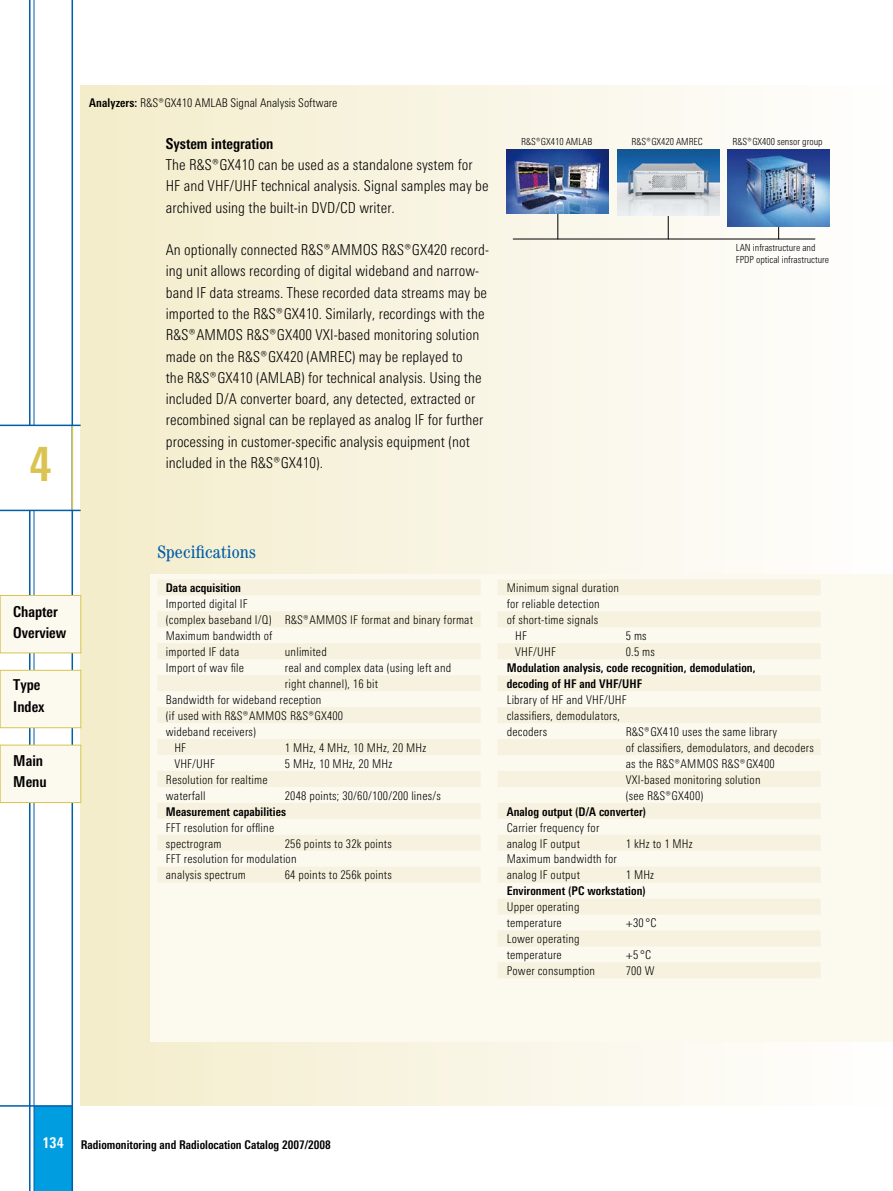
<style>
.page{position:relative;width:893px;height:1191px;background:#fff}
.page>*{position:absolute;margin:0;border:0;box-sizing:border-box;transform-origin:0 0}
.t1{font:700 48px "RS Univers Cond";color:#dac350}
.t2{font:condensed 18px "Century";letter-spacing:.01em;color:#005da8}
.t3{font:300 15px/21.3px "RS Univers Cond";letter-spacing:.005em;color:#000}
.t4{font:700 15px/21.3px "RS Univers Cond";color:#000}
.t5{font:300 12px/15.9px "RS Univers Cond";letter-spacing:.015em;color:#000}
.t6{font:700 12px/15.9px "RS Univers Cond";letter-spacing:.005em;color:#000}
.t7{font:300 9.75px/11.7px "RS Univers Cond";color:#000}
.s1{font-weight:700}
.s2{font-size:15px;color:#fff}
</style>
<div class="page">
<div style="left:34px;top:1106px;width:38px;height:85px;background:#009ee0"></div>
<hr style="left:0;top:1105px;width:72px;height:1px;background:#005da8">
<hr style="left:72px;top:0;width:1px;height:1191px;background:#005da8">
<hr style="left:29px;top:0;width:2px;height:1191px;background:#005da8">
<hr style="left:34px;top:0;width:1px;height:1191px;background:#005da8">
<div style="left:0;top:425px;width:68px;height:85px;background:#fff"></div>
<hr style="left:72px;top:425px;width:1px;height:85px;background:#dac350">
<hr style="left:0;top:424px;width:81px;height:2px;background:#005da8">
<hr style="left:0;top:509px;width:81px;height:2px;background:#005da8">
<div style="left:81px;top:85px;width:812px;height:1021px;background:linear-gradient(to right,#f4edcb,#fdfdfe)"></div>
<hr style="left:892px;top:85px;width:1px;height:1021px;background:#fffffe">
<div style="left:150px;top:574px;width:743px;height:468px;background:#fcf9ef"></div>
<svg style="left:157px;top:580px;width:323px;height:302px;fill:#f7f2e0"></svg>
<svg style="left:498px;top:580px;width:323px;height:398px;fill:#f8f3e2"></svg>
<hr style="left:513px;top:239px;width:302px;height:1px;background:#000">
<svg style="left:668px;top:216px;width:1px;height:23px"></svg>
<img style="left:617px;top:150px;width:102px;height:66px">
<svg style="left:778px;top:226px;width:1px;height:13px"></svg>
<img style="left:728px;top:150px;width:102px;height:76px">
<svg style="left:558px;top:214px;width:1px;height:25px"></svg>
<img style="left:507px;top:150px;width:102px;height:64px">
<div style="left:0;top:745px;width:81px;height:57px;background:#fcf9ef"></div>
<div style="left:0;top:745px;width:81px;height:57px;border:1px solid #dac350"></div>
<div style="left:0;top:595px;width:81px;height:58px;background:#fcf9ef"></div>
<div style="left:0;top:595px;width:81px;height:58px;border:1px solid #dac350"></div>
<div style="left:0;top:670px;width:81px;height:57px;background:#fcf9ef"></div>
<div style="left:0;top:670px;width:81px;height:58px;border:1px solid #dac350"></div>
<h1 class="t1" style="left:29px;top:436px;width:24px">4</h1>
<p class="t5" style="left:89px;top:94px;width:250px"><span class="s1">Analyzers:</span> ¸GX410 AMLAB Signal Analysis Software</p>
<p class="t7" style="left:521px;top:135px;width:73px">¸GX410 AMLAB</p>
<p class="t7" style="left:631px;top:135px;width:73px">¸GX420 AMREC</p>
<p class="t7" style="left:732px;top:135px;width:92px">¸GX400 sensor group</p>
<p class="t4" style="left:166px;top:133px;width:109px">System integration</p>
<p class="t3" style="left:166px;top:154px;width:324px">The ¸GX410 can be used as a standalone system for<br>HF and VHF/UHF technical analysis. Signal samples may be archived using the built-in DVD/CD writer.</p>
<p class="t3" style="left:166px;top:239px;width:325px">An optionally connected ¸AMMOS ¸GX420 record&shy;ing unit allows recording of digital wideband and narrow&shy;band IF data streams. These recorded data streams may be imported to the ¸GX410. Similarly, recordings with the ¸AMMOS ¸GX400 VXI-based monitoring solution made on the ¸GX420 (AMREC) may be replayed to<br>the ¸GX410 (AMLAB) for technical analysis. Using the included D/A converter board, any detected, extracted or recombined signal can be replayed as analog IF for further processing in customer-specific analysis equipment (not included in the ¸GX410).</p>
<p class="t7" style="left:736px;top:242px;width:95px">LAN infrastructure and<br>FPDP optical infrastructure</p>
<p class="t4" style="left:13px;top:600px;width:55px">Chapter<br>Overview</p>
<p class="t4" style="left:13px;top:674px;width:33px">Type<br>Index</p>
<p class="t4" style="left:13px;top:749px;width:35px">Main<br>Menu</p>
<h2 class="t2" style="left:157px;top:541px;width:100px">Specifications</h2>
<p class="t6" style="left:166px;top:580px;width:77px">Data acquisition</p>
<p class="t5" style="left:166px;top:596px;width:309px">Imported digital IF<br>(complex baseband I/Q) ¸AMMOS IF format and binary format<br>Maximum bandwidth of<br>imported IF data</p>
<p class="t5" style="left:285px;top:644px;width:43px">unlimited</p>
<p class="t5" style="left:166px;top:660px;width:80px">Import of wav file</p>
<p class="t5" style="left:285px;top:660px;width:168px">real and complex data (using left and</p>
<p class="t5" style="left:285px;top:676px;width:95px">right channel), 16 bit</p>
<p class="t5" style="left:166px;top:691px;width:157px">Bandwidth for wideband reception</p>
<p class="t5" style="left:166px;top:707px;width:179px">(if used with ¸AMMOS ¸GX400</p>
<p class="t5" style="left:166px;top:723px;width:92px">wideband receivers)</p>
<p class="t5" style="left:174px;top:739px;width:13px">HF</p>
<p class="t5" style="left:285px;top:739px;width:143px">1 MHz, 4 MHz, 10 MHz, 20 MHz</p>
<p class="t5" style="left:174px;top:755px;width:42px">VHF/UHF</p>
<p class="t5" style="left:285px;top:755px;width:109px">5 MHz, 10 MHz, 20 MHz</p>
<p class="t5" style="left:166px;top:771px;width:103px">Resolution for realtime waterfall</p>
<p class="t5" style="left:285px;top:787px;width:157px">2048 points; 30/60/100/200 lines/s</p>
<p class="t6" style="left:166px;top:803px;width:122px">Measurement capabilities</p>
<p class="t5" style="left:166px;top:819px;width:110px">FFT resolution for offline spectrogram</p>
<p class="t5" style="left:166px;top:835px;width:228px;text-indent:119px">256 points to 32k points<br>FFT resolution for modulation<br>analysis spectrum</p>
<p class="t5" style="left:285px;top:867px;width:108px">64 points to 256k points</p>
<p class="t5" style="left:507px;top:580px;width:114px">Minimum signal duration</p>
<p class="t5" style="left:507px;top:596px;width:95px">for reliable detection</p>
<p class="t5" style="left:507px;top:612px;width:93px">of short-time signals</p>
<p class="t5" style="left:515px;top:628px;width:13px">HF</p>
<p class="t5" style="left:626px;top:628px;width:22px">5 ms</p>
<p class="t5" style="left:515px;top:644px;width:42px">VHF/UHF</p>
<p class="t5" style="left:626px;top:644px;width:31px">0.5 ms</p>
<p class="t6" style="left:507px;top:660px;width:250px">Modulation analysis, code recognition, demodulation, decoding of HF and VHF/UHF</p>
<p class="t5" style="left:507px;top:691px;width:121px">Library of HF and VHF/UHF classifiers, demodulators, decoders</p>
<p class="t5" style="left:626px;top:723px;width:189px">¸GX410 uses the same library<br>of classifiers, demodulators, and decoders as the ¸AMMOS ¸GX400<br>VXI-based monitoring solution<br>(see ¸GX400)</p>
<p class="t6" style="left:507px;top:803px;width:141px">Analog output (D/A converter)</p>
<p class="t5" style="left:507px;top:819px;width:94px">Carrier frequency for analog IF output</p>
<p class="t5" style="left:626px;top:835px;width:68px">1 kHz to 1 MHz</p>
<p class="t5" style="left:507px;top:851px;width:112px">Maximum bandwidth for analog IF output</p>
<p class="t5" style="left:626px;top:867px;width:30px">1 MHz</p>
<p class="t6" style="left:507px;top:883px;width:141px">Environment (PC workstation)</p>
<p class="t5" style="left:507px;top:899px;width:74px">Upper operating temperature</p>
<p class="t5" style="left:626px;top:915px;width:32px">+30 °C</p>
<p class="t5" style="left:507px;top:931px;width:74px">Lower operating temperature</p>
<p class="t5" style="left:626px;top:947px;width:27px">+5 °C</p>
<p class="t5" style="left:507px;top:963px;width:90px">Power consumption</p>
<p class="t5" style="left:626px;top:963px;width:30px">700 W</p>
<p class="t6" style="left:43px;top:1136px;width:290px"><span class="s2">134</span> Radiomonitoring and Radiolocation Catalog 2007/2008</p>
</div>
